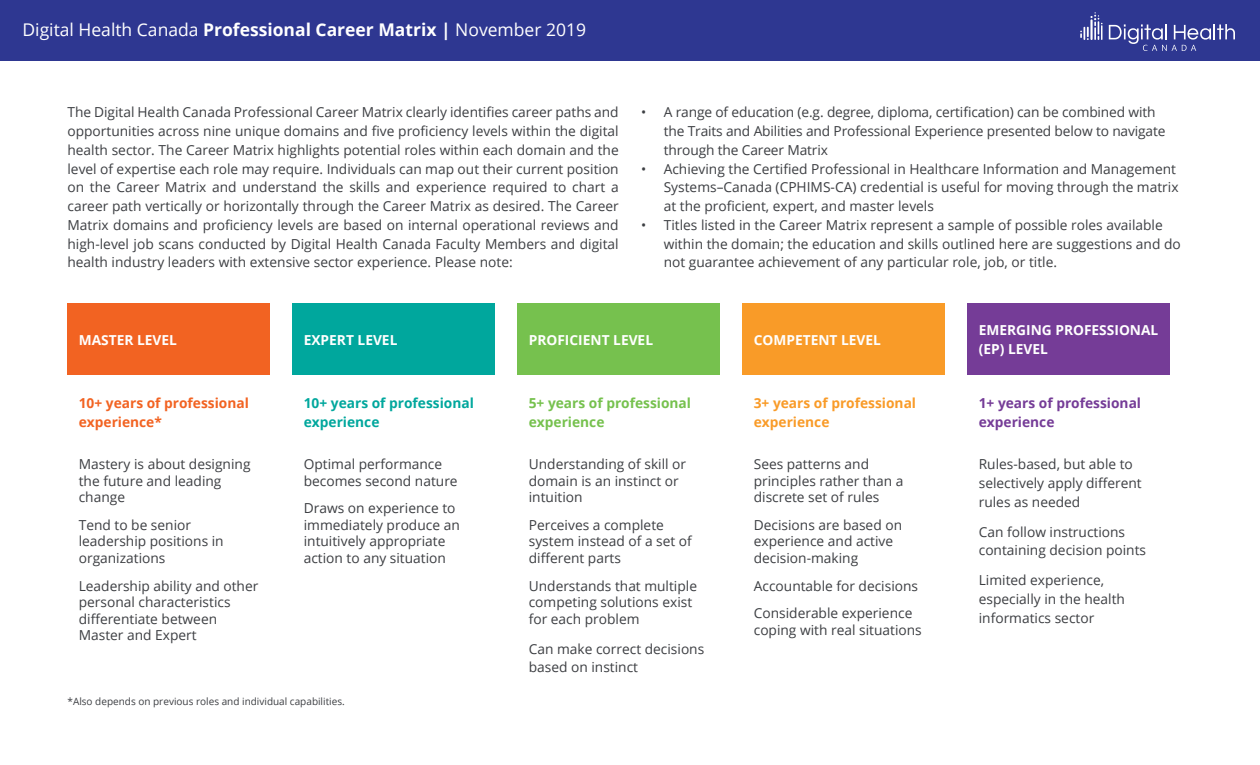
<style>
.page{position:relative;width:1260px;height:765px;background:#fff}
.page>*{position:absolute;margin:0;border:0;box-sizing:border-box;transform-origin:0 0}
.t1{font:17.5px "Open Sans";color:#fff}
.t2{font:13.75px/16.5px "Open Sans";color:#3c3e42}
.t3{font:700 13.75px/18.8px "Open Sans";color:#fff}
.t4{font:700 13.75px/18.8px "Open Sans";color:#f26322}
.t5{font:700 13.75px/18.8px "Open Sans";color:#00a79d}
.t6{font:700 13.75px/18.8px "Open Sans";color:#76c14e}
.t7{font:700 13.75px/18.8px "Open Sans";color:#f99b28}
.t8{font:700 13.75px/18.8px "Open Sans";color:#753c97}
.t9{font:10px "Open Sans";color:#3c3e42}
.s1{font-weight:700}
</style>
<div class="page">
<div style="left:0;top:0;width:1260px;height:61px;background:#2e3791"></div>
<svg style="left:1080px;top:12px;width:23px;height:28px"></svg>
<svg style="left:1109px;top:24px;width:126px;height:27px"></svg>
<div style="left:68px;top:303px;width:202px;height:72px;background:#f26322"></div>
<div style="left:292px;top:303px;width:203px;height:72px;background:#00a79d"></div>
<div style="left:518px;top:303px;width:202px;height:72px;background:#76c14e"></div>
<div style="left:742px;top:303px;width:203px;height:72px;background:#f99b28"></div>
<div style="left:968px;top:303px;width:202px;height:72px;background:#753c97"></div>
<p class="t1" style="left:22px;top:18px;width:565px">Digital Health Canada <span class="s1">Professional Career Matrix |</span> November 2019</p>
<p class="t2" style="left:68px;top:103px;width:553px;line-height:18.8px;text-align:justify">The Digital Health Canada Professional Career Matrix clearly identifies career paths and opportunities across nine unique domains and five proficiency levels within the digital health sector. The Career Matrix highlights potential roles within each domain and the level of expertise each role may require. Individuals can map out their current position on the Career Matrix and understand the skills and experience required to chart a career path vertically or horizontally through the Career Matrix as desired. The Career Matrix domains and proficiency levels are based on internal operational reviews and high-level job scans conducted by Digital Health Canada Faculty Members and digital health industry leaders with extensive sector experience. Please note:</p>
<p class="t2" style="left:664px;top:103px;width:503px;line-height:18.8px;text-indent:-22px">• A range of education (e.g. degree, diploma, certification) can be combined with the Traits and Abilities and Professional Experience presented below to navigate through the Career Matrix</p>
<p class="t2" style="left:664px;top:159px;width:516px;line-height:18.8px;text-indent:-22px">• Achieving the Certified Professional in Healthcare Information and Management<br>Systems–Canada (CPHIMS-CA) credential is useful for moving through the matrix at the proficient, expert, and master levels</p>
<p class="t2" style="left:664px;top:215px;width:519px;line-height:18.8px;text-indent:-22px">• Titles listed in the Career Matrix represent a sample of possible roles available within the domain; the education and skills outlined here are suggestions and do not guarantee achievement of any particular role, job, or title.</p>
<p class="t3" style="left:79px;top:330px;width:100px">MASTER LEVEL</p>
<p class="t3" style="left:304px;top:330px;width:95px">EXPERT LEVEL</p>
<p class="t3" style="left:529px;top:330px;width:126px">PROFICIENT LEVEL</p>
<p class="t3" style="left:754px;top:330px;width:129px">COMPETENT LEVEL</p>
<p class="t3" style="left:979px;top:320px;width:181px">EMERGING PROFESSIONAL (EP) LEVEL</p>
<p class="t4" style="left:79px;top:394px;width:172px">10+ years of professional experience*</p>
<p class="t5" style="left:304px;top:394px;width:172px">10+ years of professional experience</p>
<p class="t6" style="left:529px;top:394px;width:164px">5+ years of professional experience</p>
<p class="t7" style="left:754px;top:394px;width:164px">3+ years of professional experience</p>
<p class="t8" style="left:979px;top:394px;width:164px">1+ years of professional experience</p>
<p class="t2" style="left:79px;top:455px;width:173px">Mastery is about designing the future and leading change</p>
<p class="t2" style="left:79px;top:516px;width:146px">Tend to be senior leadership positions in organizations</p>
<p class="t2" style="left:79px;top:577px;width:181px">Leadership ability and other personal characteristics differentiate between<br>Master and Expert</p>
<p class="t2" style="left:304px;top:455px;width:155px">Optimal performance becomes second nature</p>
<p class="t2" style="left:304px;top:500px;width:158px">Draws on experience to immediately produce an intuitively appropriate action to any situation</p>
<p class="t2" style="left:529px;top:455px;width:159px">Understanding of skill or domain is an instinct or intuition</p>
<p class="t2" style="left:529px;top:516px;width:165px">Perceives a complete system instead of a set of different parts</p>
<p class="t2" style="left:529px;top:577px;width:170px">Understands that multiple competing solutions exist for each problem</p>
<p class="t2" style="left:529px;top:639px;width:177px;line-height:18.8px">Can make correct decisions based on instinct</p>
<p class="t2" style="left:979px;top:454px;width:164px;line-height:18.8px">Rules-based, but able to selectively apply different rules as needed</p>
<p class="t2" style="left:979px;top:522px;width:169px;line-height:18.8px">Can follow instructions containing decision points</p>
<p class="t2" style="left:979px;top:571px;width:148px;line-height:18.8px">Limited experience, especially in the health informatics sector</p>
<p class="t2" style="left:754px;top:455px;width:151px">Sees patterns and principles rather than a discrete set of rules</p>
<p class="t2" style="left:754px;top:516px;width:150px">Decisions are based on experience and active decision-making</p>
<p class="t2" style="left:754px;top:571px;width:166px;line-height:27.8px">Accountable for decisions<br>Considerable experience</p>
<p class="t2" style="left:754px;top:621px;width:169px">coping with real situations</p>
<p class="t9" style="left:68px;top:695px;width:279px">*Also depends on previous roles and individual capabilities.</p>
</div>
